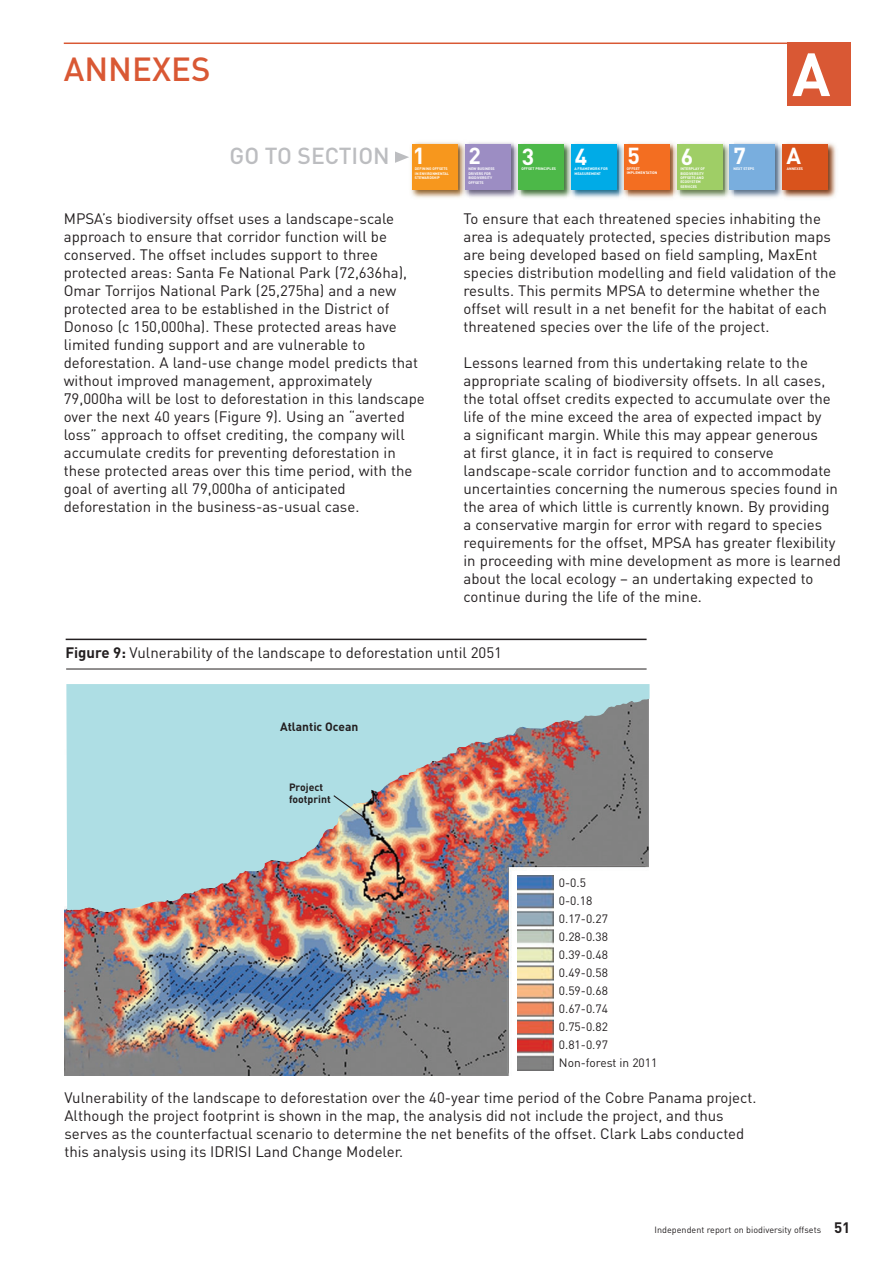
<style>
.page{position:relative;width:893px;height:1263px;background:#fff}
.page>*{position:absolute;margin:0;border:0;box-sizing:border-box;transform-origin:0 0}
.t1{font:700 60px "DIN";color:#fff}
.t2{font:500 33px "DIN";color:#d95834}
.t3{font:500 22.95px "DIN";color:#bcbdc0}
.t4{font:700 22.95px "DIN";color:#fff}
.t5{font:15px/18px "DIN";color:#231f20}
.t6{font:12px/18px "DIN";color:#231f20}
.t7{font:700 12px "DIN";color:#231f20}
.t8{font:700 10.5px/12.6px "DIN";color:#231f20}
.t9{font:9px "DIN";color:#231f20}
.t10{font:700 3.75px/4.3px "DIN";color:#fff}
.s1{font-weight:700}
.s2{font-weight:700;font-size:15px}
</style>
<div class="page">
<hr style="left:64px;top:43px;width:786px;height:1px;background:#d95834">
<img style="left:411px;top:142px;width:50px;height:56px">
<div style="left:412px;top:144px;width:46px;height:45px;background:#f7971d"></div>
<img style="left:468px;top:142px;width:46px;height:56px">
<img style="left:461px;top:143px;width:7px;height:54px">
<div style="left:465px;top:144px;width:45px;height:45px;background:#9c8dc3"></div>
<img style="left:521px;top:143px;width:46px;height:55px">
<img style="left:514px;top:144px;width:7px;height:53px">
<div style="left:518px;top:144px;width:46px;height:46px;background:#4cb848"></div>
<img style="left:574px;top:143px;width:46px;height:55px">
<img style="left:567px;top:144px;width:7px;height:53px">
<div style="left:571px;top:144px;width:46px;height:46px;background:#00abe7"></div>
<img style="left:627px;top:143px;width:46px;height:55px">
<img style="left:620px;top:144px;width:7px;height:53px">
<div style="left:624px;top:144px;width:45px;height:46px;background:#f36e21"></div>
<img style="left:680px;top:143px;width:46px;height:55px">
<img style="left:673px;top:144px;width:7px;height:53px">
<div style="left:677px;top:144px;width:45px;height:46px;background:#9fce66"></div>
<img style="left:733px;top:142px;width:45px;height:56px">
<img style="left:726px;top:144px;width:7px;height:53px">
<div style="left:730px;top:144px;width:45px;height:46px;background:#79aede"></div>
<img style="left:786px;top:143px;width:50px;height:55px">
<img style="left:778px;top:144px;width:8px;height:53px">
<div style="left:782px;top:144px;width:46px;height:46px;background:#d9531c"></div>
<svg style="left:395px;top:151px;width:14px;height:12px"></svg>
<img style="left:64px;top:907px;width:490px;height:168px">
<img style="left:66px;top:684px;width:584px;height:228px">
<hr style="left:66px;top:639px;width:581px;height:1px;background:#231f20">
<hr style="left:66px;top:669px;width:581px;height:1px;background:#231f20">
<img style="left:517px;top:875px;width:36px;height:195px">
<svg style="left:332px;top:794px;width:34px;height:25px"></svg>
<div style="left:787px;top:43px;width:63px;height:63px;background:#d95834"></div>
<h2 class="t2" style="left:64px;top:51px;width:148px">ANNEXES</h2>
<h3 class="t3" style="left:230px;top:143px;width:162px">GO TO SECTION</h3>
<h3 class="t4" style="left:469px;top:143px;width:14px">2</h3>
<h3 class="t4" style="left:522px;top:143px;width:14px">3</h3>
<h3 class="t4" style="left:575px;top:143px;width:14px">4</h3>
<h3 class="t4" style="left:627px;top:143px;width:14px">5</h3>
<h3 class="t4" style="left:681px;top:143px;width:14px">6</h3>
<h3 class="t4" style="left:733px;top:143px;width:14px">7</h3>
<h3 class="t4" style="left:413px;top:143px;width:14px">1</h3>
<p class="t10" style="left:415px;top:167px;width:34px">DEFINING OFFSETS</p>
<p class="t10" style="left:415px;top:171px;width:36px">IN ENVIRONMENTAL<br>STEWARDSHIP</p>
<p class="t10" style="left:468px;top:167px;width:28px">NEW BUSINESS<br>DRIVERS FOR<br>BIODIVERSITY<br>OFFSETS</p>
<p class="t10" style="left:521px;top:167px;width:36px">OFFSET PRINCIPLES</p>
<p class="t10" style="left:574px;top:167px;width:35px">A FRAMEWORK FOR<br>MEASUREMENT</p>
<p class="t10" style="left:627px;top:167px;width:32px">OFFSET<br>IMPLEMENTATION</p>
<p class="t10" style="left:680px;top:167px;width:26px">INTERPLAY OF<br>BIODIVERSITY<br>OFFSETS AND<br>ECOSYSTEM<br>SERVICES</p>
<p class="t10" style="left:733px;top:167px;width:22px">NEXT STEPS</p>
<h1 class="t1" style="left:792px;top:40px;width:40px">A</h1>
<h3 class="t4" style="left:786px;top:143px;width:16px">A</h3>
<p class="t10" style="left:787px;top:167px;width:18px">ANNEXES</p>
<p class="t5" style="left:64px;top:210px;width:363px">MPSA’s biodiversity offset uses a landscape-scale approach to ensure that corridor function will be conserved. The offset includes support to three protected areas: Santa Fe National Park (72,636ha), Omar Torrijos National Park (25,275ha) and a new protected area to be established in the District of Donoso (c 150,000ha). These protected areas have limited funding support and are vulnerable to deforestation. A land-use change model predicts that without improved management, approximately 79,000ha will be lost to deforestation in this landscape over the next 40 years (Figure 9). Using an “averted loss” approach to offset crediting, the company will accumulate credits for preventing deforestation in these protected areas over this time period, with the goal of averting all 79,000ha of anticipated deforestation in the business-as-usual case.</p>
<p class="t5" style="left:463px;top:210px;width:375px">To ensure that each threatened species inhabiting the area is adequately protected, species distribution maps are being developed based on field sampling, MaxEnt species distribution modelling and field validation of the results. This permits MPSA to determine whether the offset will result in a net benefit for the habitat of each threatened species over the life of the project.</p>
<p class="t5" style="left:463px;top:354px;width:379px">Lessons learned from this undertaking relate to the appropriate scaling of biodiversity offsets. In all cases, the total offset credits expected to accumulate over the life of the mine exceed the area of expected impact by<br>a significant margin. While this may appear generous<br>at first glance, it in fact is required to conserve landscape-scale corridor function and to accommodate uncertainties concerning the numerous species found in the area of which little is currently known. By providing a conservative margin for error with regard to species requirements for the offset, MPSA has greater flexibility in proceeding with mine development as more is learned about the local ecology – an undertaking expected to continue during the life of the mine.</p>
<p class="t5" style="left:65px;top:644px;width:438px"><span class="s1">Figure 9:</span> Vulnerability of the landscape to deforestation until 2051</p>
<p class="t7" style="left:280px;top:720px;width:80px">Atlantic Ocean</p>
<p class="t8" style="left:289px;top:781px;width:43px">Project footprint</p>
<p class="t6" style="left:559px;top:874px;width:100px">0-0.5<br>0-0.18<br>0.17-0.27<br>0.28-0.38<br>0.39-0.48<br>0.49-0.58<br>0.59-0.68<br>0.67-0.74<br>0.75-0.82<br>0.81-0.97<br>Non-forest in 2011</p>
<p class="t5" style="left:64px;top:1088px;width:694px">Vulnerability of the landscape to deforestation over the 40-year time period of the Cobre Panama project.<br>Although the project footprint is shown in the map, the analysis did not include the project, and thus serves as the counterfactual scenario to determine the net benefits of the offset. Clark Labs conducted this analysis using its IDRISI Land Change Modeler.</p>
<p class="t9" style="left:655px;top:1224px;width:197px">Independent report on biodiversity offsets <span class="s2">51</span></p>
</div>
